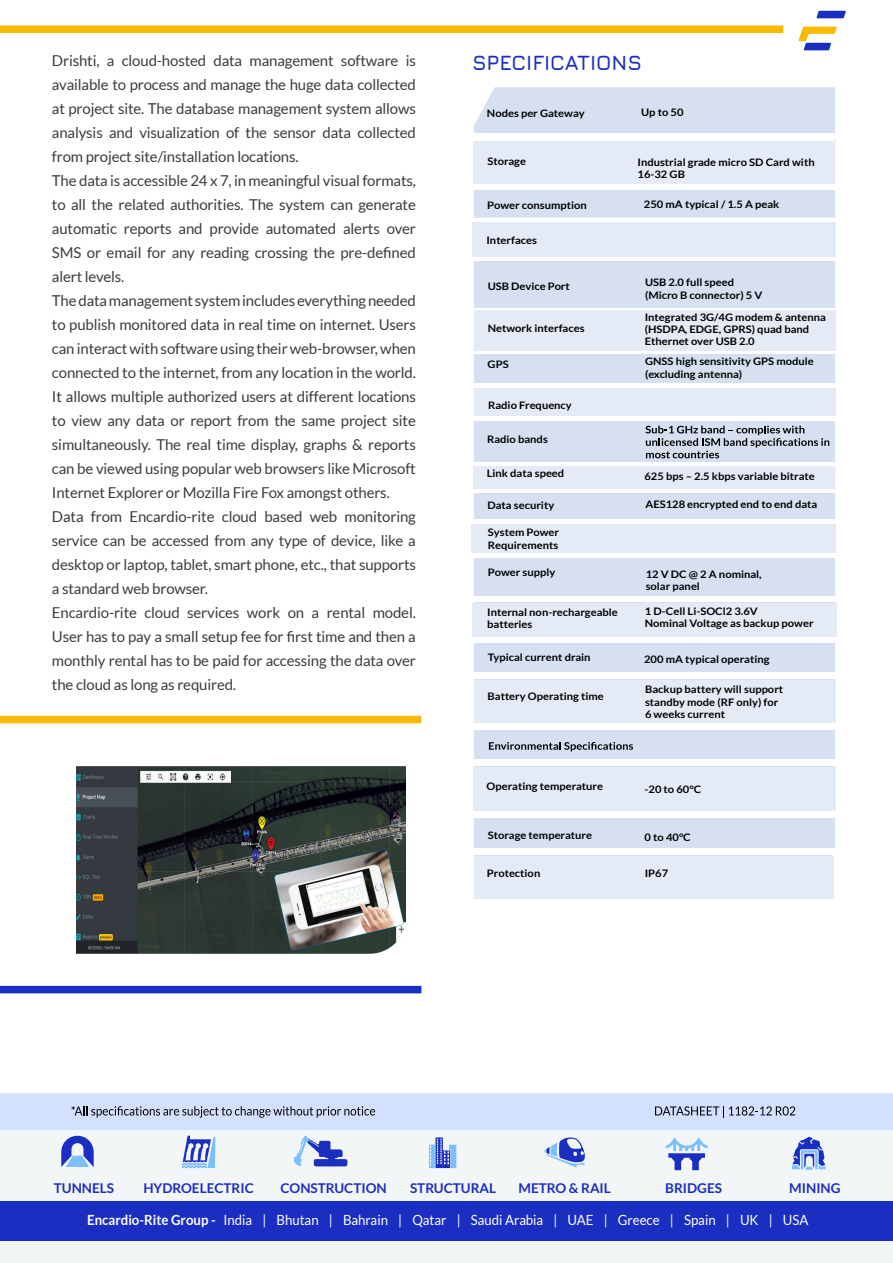
<style>
.page{position:relative;width:893px;height:1263px;background:#fff}
.page>*{position:absolute;margin:0;border:0;box-sizing:border-box;transform-origin:0 0}
.t1{font:700 21px "Jura";color:#1a2fc1}
.t2{font:15px/24px "Lato";letter-spacing:-.01em;color:#3c3c3c;text-align:justify}
.t3{font:13.95px "Lato";color:#fff;scale:.94 1}
.t4{font:700 13.5px "Lato";color:#1a2ec2}
.t5{font:700 10.35px/12.5px "Lato";color:#000;scale:1.08 1}
.s1{font-weight:700}
</style>
<div class="page">
<svg style="left:816px;top:11px;width:30px;height:7px"></svg>
<svg style="left:798px;top:27px;width:39px;height:23px"></svg>
<div style="left:0;top:26px;width:783px;height:7px;background:#faba00"></div>
<div style="left:0;top:716px;width:421px;height:7px;background:#faba00"></div>
<div style="left:0;top:986px;width:421px;height:7px;background:#1a2fc1"></div>
<div style="left:0;top:1129px;width:893px;height:134px;background:#f3f6f7"></div>
<svg style="left:61px;top:1136px;width:33px;height:31px"></svg>
<svg style="left:182px;top:1136px;width:33px;height:32px"></svg>
<svg style="left:293px;top:1136px;width:54px;height:30px"></svg>
<svg style="left:544px;top:1137px;width:41px;height:30px"></svg>
<svg style="left:666px;top:1137px;width:42px;height:33px"></svg>
<svg style="left:429px;top:1137px;width:27px;height:31px"></svg>
<svg style="left:792px;top:1136px;width:34px;height:34px"></svg>
<div style="left:0;top:1201px;width:893px;height:39px;background:#1a2ec2"></div>
<div style="left:0;top:1094px;width:893px;height:36px;background:#d4e0ff"></div>
<svg style="left:71px;top:1106px;width:304px;height:12px"></svg>
<svg style="left:655px;top:1106px;width:140px;height:11px"></svg>
<img style="left:76px;top:767px;width:330px;height:186px">
<div style="left:474px;top:87px;width:361px;height:812px;background:#d6e0f1"></div>
<div style="left:473px;top:135px;width:362px;height:51px;background:#e4ebf6"></div>
<div style="left:470px;top:184px;width:367px;height:6px;background:#fff"></div>
<div style="left:467px;top:135px;width:367px;height:6px;background:#fff"></div>
<div style="left:472px;top:133px;width:366px;height:6px;background:#fff"></div>
<div style="left:474px;top:308px;width:362px;height:43px;background:#e4ebf6"></div>
<hr style="left:471px;top:308px;width:367px;height:2px;background:#fff">
<hr style="left:473px;top:351px;width:366px;height:3px;background:#fff">
<div style="left:472px;top:217px;width:362px;height:41px;background:#e4ebf6"></div>
<hr style="left:471px;top:219px;width:366px;height:3px;background:#fff">
<hr style="left:472px;top:258px;width:367px;height:3px;background:#fff">
<div style="left:474px;top:388px;width:361px;height:31px;background:#e4ebf6"></div>
<hr style="left:472px;top:383px;width:367px;height:4px;background:#fff">
<hr style="left:471px;top:416px;width:367px;height:4px;background:#fff">
<div style="left:473px;top:466px;width:361px;height:26px;background:#e4ebf6"></div>
<hr style="left:471px;top:462px;width:367px;height:4px;background:#fff">
<hr style="left:470px;top:489px;width:367px;height:4px;background:#fff">
<div style="left:471px;top:525px;width:364px;height:31px;background:#e4ebf6"></div>
<div style="left:469px;top:519px;width:370px;height:5px;background:#fff"></div>
<hr style="left:468px;top:553px;width:370px;height:4px;background:#fff">
<div style="left:472px;top:603px;width:365px;height:38px;background:#e4ebf6"></div>
<div style="left:471px;top:596px;width:369px;height:6px;background:#fff"></div>
<div style="left:470px;top:637px;width:369px;height:6px;background:#fff"></div>
<div style="left:474px;top:680px;width:359px;height:48px;background:#e4ebf6"></div>
<div style="left:472px;top:672px;width:365px;height:7px;background:#fff"></div>
<div style="left:471px;top:723px;width:365px;height:7px;background:#fff"></div>
<div style="left:473px;top:767px;width:361px;height:49px;background:#e4ebf6"></div>
<div style="left:471px;top:759px;width:366px;height:7px;background:#fff"></div>
<div style="left:470px;top:811px;width:366px;height:7px;background:#fff"></div>
<div style="left:475px;top:856px;width:359px;height:48px;background:#e4ebf6"></div>
<div style="left:473px;top:848px;width:364px;height:7px;background:#fff"></div>
<div style="left:472px;top:899px;width:364px;height:7px;background:#fff"></div>
<svg style="left:645px;top:426px;width:184px;height:32px;background:#adb5c3"></svg>
<svg style="left:489px;top:742px;width:144px;height:9px"></svg>
<p class="t2" style="left:52px;top:49px;width:365px">Drishti, a cloud-hosted data management software is</p>
<p class="t1" style="left:472px;top:48px;width:171px">SPECIFICATIONS</p>
<p class="t2" style="left:52px;top:73px;width:365px">available to process and manage the huge data collected at project site. The database management system allows analysis and visualization of the sensor data collected from project site/installation locations.</p>
<p class="t2" style="left:52px;top:169px;width:365px">The data is accessible 24 x 7, in meaningful visual formats, to all the related authorities. The system can generate automatic reports and provide automated alerts over SMS or email for any reading crossing the pre-defined alert levels.</p>
<p class="t2" style="left:52px;top:289px;width:365px">The data management system includes everything needed to publish monitored data in real time on internet. Users can interact with software using their web-browser, when connected to the internet, from any location in the world.<br>It allows multiple authorized users at different locations to view any data or report from the same project site simultaneously. The real time display, graphs &amp; reports can be viewed using popular web browsers like Microsoft Internet Explorer or Mozilla Fire Fox amongst others.</p>
<p class="t2" style="left:52px;top:505px;width:365px">Data from Encardio-rite cloud based web monitoring service can be accessed from any type of device, like a desktop or laptop, tablet, smart phone, etc., that supports a standard web browser.</p>
<p class="t2" style="left:52px;top:601px;width:365px">Encardio-rite cloud services work on a rental model.<br>User has to pay a small setup fee for first time and then a monthly rental has to be paid for accessing the data over the cloud as long as required.</p>
<p class="t5" style="left:641px;top:106px;width:41px">Up to 50</p>
<p class="t5" style="left:487px;top:106px;width:92px">Nodes per Gateway</p>
<p class="t5" style="left:487px;top:155px;width:37px">Storage</p>
<p class="t5" style="left:637px;top:156px;width:166px">Industrial grade micro SD Card with<br>16-32 GB</p>
<p class="t5" style="left:644px;top:198px;width:127px">250 mA typical / 1.5 A peak</p>
<p class="t5" style="left:487px;top:198px;width:94px">Power consumption</p>
<p class="t5" style="left:486px;top:234px;width:48px">Interfaces</p>
<p class="t5" style="left:645px;top:276px;width:110px">USB 2.0 full speed (Micro B connector) 5 V</p>
<p class="t5" style="left:488px;top:280px;width:78px">USB Device Port</p>
<p class="t5" style="left:488px;top:321px;width:91px">Network interfaces</p>
<p class="t5" style="left:488px;top:358px;width:21px">GPS</p>
<p class="t5" style="left:645px;top:310px;width:169px">Integrated 3G/4G modem &amp; antenna (HSDPA, EDGE, GPRS) quad band<br>Ethernet over USB 2.0</p>
<p class="t5" style="left:645px;top:355px;width:158px">GNSS high sensitivity GPS module (excluding antenna)</p>
<p class="t5" style="left:488px;top:398px;width:79px">Radio Frequency</p>
<p class="t5" style="left:487px;top:433px;width:58px">Radio bands</p>
<p class="t5" style="left:487px;top:467px;width:73px">Link data speed</p>
<p class="t5" style="left:644px;top:470px;width:159px">625 bps – 2.5 kbps variable bitrate</p>
<p class="t5" style="left:645px;top:498px;width:161px">AES128 encrypted end to end data</p>
<p class="t5" style="left:487px;top:498px;width:63px">Data security</p>
<p class="t5" style="left:488px;top:526px;width:67px">System Power<br>Requirements</p>
<p class="t5" style="left:488px;top:566px;width:64px">Power supply</p>
<p class="t5" style="left:487px;top:606px;width:122px">Internal non-rechargeable batteries</p>
<p class="t5" style="left:488px;top:650px;width:97px">Typical current drain</p>
<p class="t5" style="left:488px;top:690px;width:109px">Battery Operating time</p>
<p class="t5" style="left:646px;top:567px;width:109px">12 V DC @ 2 A nominal, solar panel</p>
<p class="t5" style="left:645px;top:605px;width:158px">1 D-Cell Li-SOCl2 3.6V<br>Nominal Voltage as backup power</p>
<p class="t5" style="left:644px;top:652px;width:118px">200 mA typical operating</p>
<p class="t5" style="left:645px;top:683px;width:129px">Backup battery will support standby mode (RF only) for<br>6 weeks current</p>
<p class="t5" style="left:487px;top:780px;width:109px">Operating temperature</p>
<p class="t5" style="left:488px;top:829px;width:98px">Storage temperature</p>
<p class="t5" style="left:487px;top:867px;width:51px">Protection</p>
<p class="t5" style="left:644px;top:783px;width:54px">-20 to 60°C</p>
<p class="t5" style="left:645px;top:831px;width:44px">0 to 40°C</p>
<p class="t5" style="left:645px;top:867px;width:23px">IP67</p>
<p class="t4" style="left:54px;top:1180px;width:62px">TUNNELS</p>
<p class="t4" style="left:143px;top:1180px;width:112px">HYDROELECTRIC</p>
<p class="t4" style="left:280px;top:1180px;width:108px">CONSTRUCTION</p>
<p class="t4" style="left:410px;top:1180px;width:88px">STRUCTURAL</p>
<p class="t4" style="left:518px;top:1180px;width:94px">METRO &amp; RAIL</p>
<p class="t4" style="left:665px;top:1180px;width:58px">BRIDGES</p>
<p class="t4" style="left:789px;top:1180px;width:53px">MINING</p>
<p class="t3" style="left:87px;top:1212px;width:769px"><span class="s1">Encardio-Rite Group -</span> India | Bhutan | Bahrain | Qatar | Saudi Arabia | UAE | Greece | Spain | UK | USA</p>
</div>
